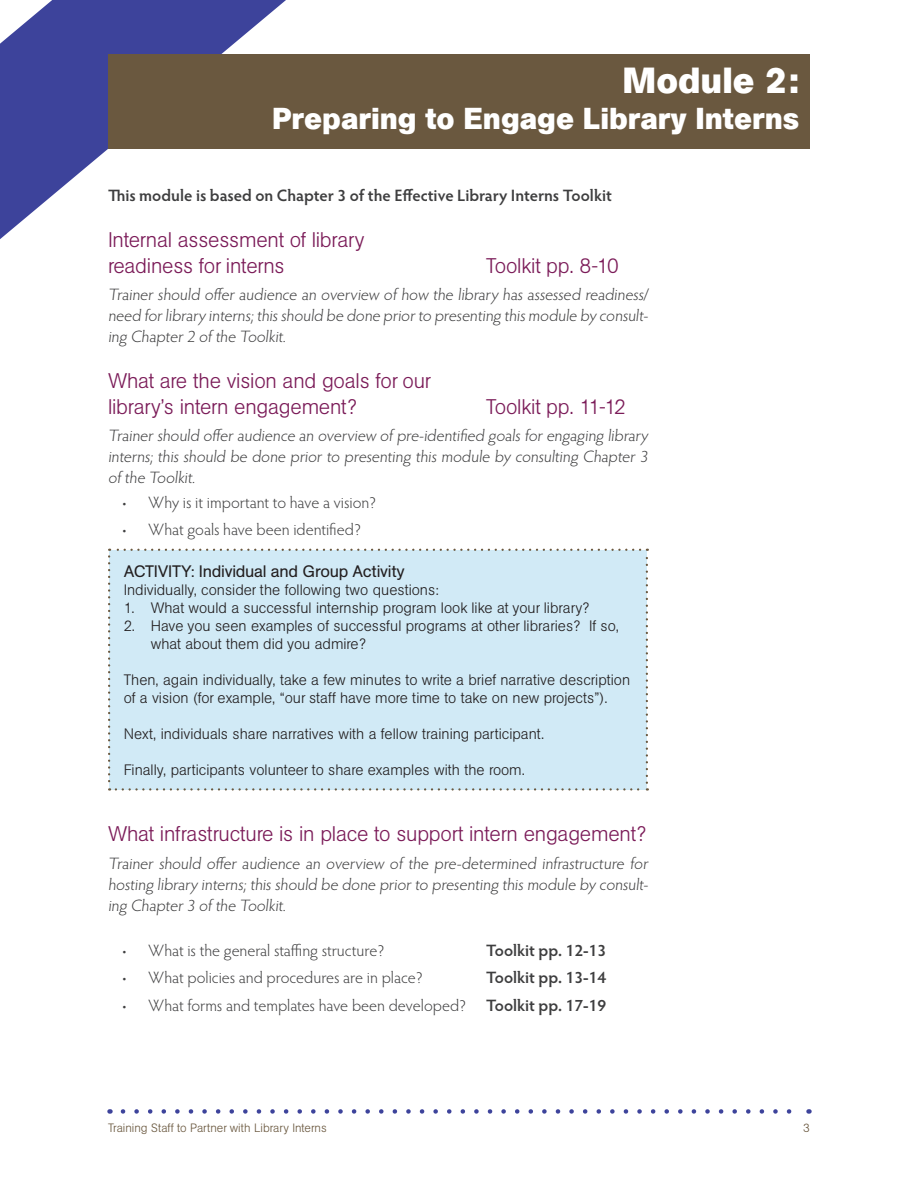
<style>
.page{position:relative;width:918px;height:1188px;background:#fff}
.page>*{position:absolute;margin:0;border:0;box-sizing:border-box;transform-origin:0 0}
.Chapter_title{font:700 36px "AG Book BQ";color:#fff}
.Chapter_title-2{font:700 30px "AG Book BQ";color:#fff}
.t1{font:300 21px/25.2px "AG Book BQ";letter-spacing:-.01em;color:#7b1b58}
.t2{font:300 16.5px/21px "Hypatia Sans Pro";color:#3e3e3f;text-align:justify}
.t3{font:600 16.5px "Hypatia Sans Pro";color:#3e3e3f}
.Sidebar_heading{font:16.5px "AG Book BQ";letter-spacing:-.015em;color:#231f20}
.Sidebar_text{font:300 15px/18px "AG Book BQ";color:#231f20}
.t4{font:300 12px "AG Book BQ";color:#6a583f}
.s1{font-weight:600}
</style>
<div class="page">
<svg style="left:123px;top:1109px;width:669px;height:5px"></svg>
<svg style="left:0;top:0;width:477px;height:239px"></svg>
<div style="left:108px;top:54px;width:702px;height:94px;background:#6a583f"></div>
<div style="left:108px;top:549px;width:540px;height:242px;background:#d1eaf6"></div>
<p class="Chapter_title" style="left:623px;top:59px;width:178px">Module 2:</p>
<p class="Chapter_title-2" style="left:272px;top:100px;width:528px">Preparing to Engage Library Interns</p>
<p class="t3" style="left:108px;top:184px;width:505px">This module is based on Chapter 3 of the Effective Library Interns Toolkit</p>
<h2 class="t1" style="left:108px;top:228px;width:258px">Internal assessment of library readiness for interns</h2>
<h2 class="t1" style="left:486px;top:253px;width:134px">Toolkit pp. 8-10</h2>
<p class="t2" style="left:108px;top:284px;width:544px">Trainer should offer audience an overview of how the library has assessed readiness/ need for library interns;this should be done prior to presenting this module by consult&shy;ing Chapter 2 of the Toolkit.</p>
<h2 class="t1" style="left:108px;top:369px;width:325px">What are the vision and goals for our library’s intern engagement?</h2>
<h2 class="t1" style="left:486px;top:394px;width:142px">Toolkit pp. 11-12</h2>
<p class="t2" style="left:108px;top:425px;width:544px;text-align:left">Trainer should offer audience an overview of pre-identified goals for engaging library interns; this should be done prior to presenting this module by consulting Chapter 3 of the Toolkit.</p>
<p class="t2" style="left:122px;top:491px;width:257px">• Why is it important to have a vision?</p>
<p class="t2" style="left:122px;top:519px;width:241px">• What goals have been identified?</p>
<p class="Sidebar_heading" style="left:124px;top:562px;width:283px">ACTIVITY: Individual and Group Activity</p>
<p class="Sidebar_text" style="left:124px;top:581px;width:317px">Individually, consider the following two questions:</p>
<p class="Sidebar_text" style="left:124px;top:599px;width:467px">1. What would a successful internship program look like at your library?</p>
<p class="Sidebar_text" style="left:151px;top:617px;width:470px;text-indent:-27px">2. Have you seen examples of successful programs at other libraries? If so, what about them did you admire?</p>
<p class="Sidebar_text" style="left:124px;top:671px;width:508px">Then, again individually, take a few minutes to write a brief narrative description of a vision (for example, “our staff have more time to take on new projects”).</p>
<p class="Sidebar_text" style="left:124px;top:725px;width:422px">Next, individuals share narratives with a fellow training participant.</p>
<p class="Sidebar_text" style="left:124px;top:761px;width:403px">Finally, participants volunteer to share examples with the room.</p>
<h2 class="t1" style="left:108px;top:821px;width:540px">What infrastructure is in place to support intern engagement?</h2>
<p class="t2" style="left:108px;top:852px;width:544px">Trainer should offer audience an overview of the pre-determined infrastructure for hosting library interns; this should be done prior to presenting this module by consult&shy;ing Chapter 3 of the Toolkit.</p>
<p class="t2" style="left:122px;top:939px;width:265px">• What is the general staffing structure?</p>
<p class="t3" style="left:486px;top:939px;width:122px">Toolkit pp. 12-13</p>
<p class="t2" style="left:122px;top:967px;width:303px">• What policies and procedures are in place?</p>
<p class="t3" style="left:486px;top:966px;width:122px">Toolkit pp. 13-14</p>
<p class="t2" style="left:122px;top:994px;width:486px">• What forms and templates have been developed? <span class="s1">Toolkit pp. 17-19</span></p>
<p class="t4" style="left:108px;top:1120px;width:220px">Training Staff to Partner with Library Interns</p>
<p class="t4" style="left:803px;top:1120px;width:8px">3</p>
</div>
